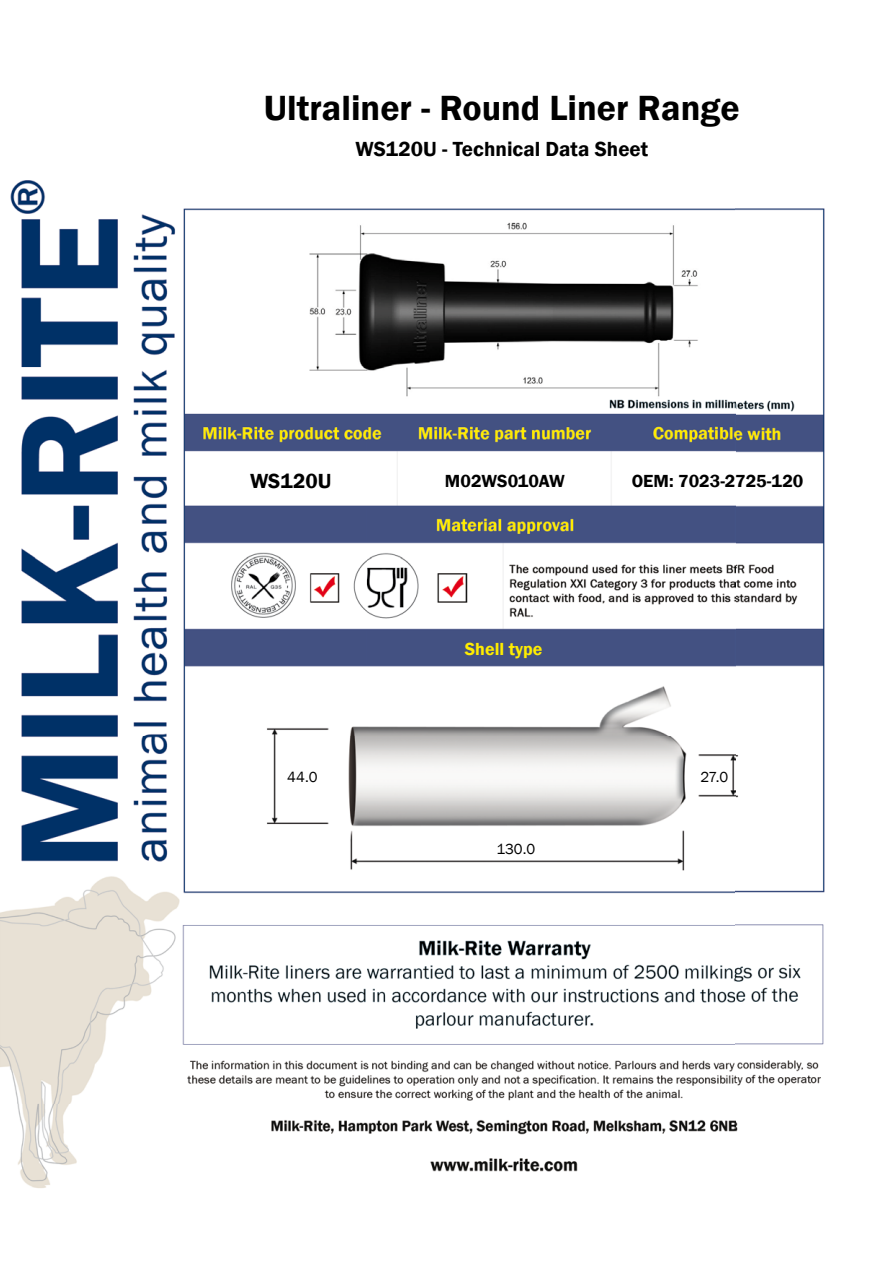
<style>
.page{position:relative;width:893px;height:1263px;background:#fff}
.page>*{position:absolute;margin:0;border:0;box-sizing:border-box;transform-origin:0 0}
.t1{font:600 36px "Franklin Gothic";color:#000}
.t2{font:600 21px "Franklin Gothic";color:#000}
.t3{font:600 18px "Franklin Gothic";color:#000}
.t4{font:600 18px "Franklin Gothic";color:#ffed00}
.t5{font:15px "Franklin Gothic";letter-spacing:-.005em;color:#000}
</style>
<div class="page">
<img style="left:0;top:180px;width:825px;height:1008px">
<img style="left:309px;top:220px;width:392px;height:179px">
<h1 class="t1" style="left:264px;top:86px;width:477px">Ultraliner - Round Liner Range</h1>
<p class="t2" style="left:355px;top:136px;width:294px">WS120U - Technical Data Sheet</p>
<p class="t2" style="left:250px;top:468px;width:83px">WS120U</p>
<p class="t3" style="left:445px;top:469px;width:122px">M02WS010AW</p>
<p class="t3" style="left:632px;top:469px;width:173px">OEM: 7023-2725-120</p>
<p class="t4" style="left:465px;top:638px;width:79px">Shell type</p>
<p class="t5" style="left:287px;top:767px;width:32px">44.0</p>
<p class="t5" style="left:700px;top:767px;width:29px">27.0</p>
<p class="t5" style="left:496px;top:839px;width:40px">130.0</p>
</div>
